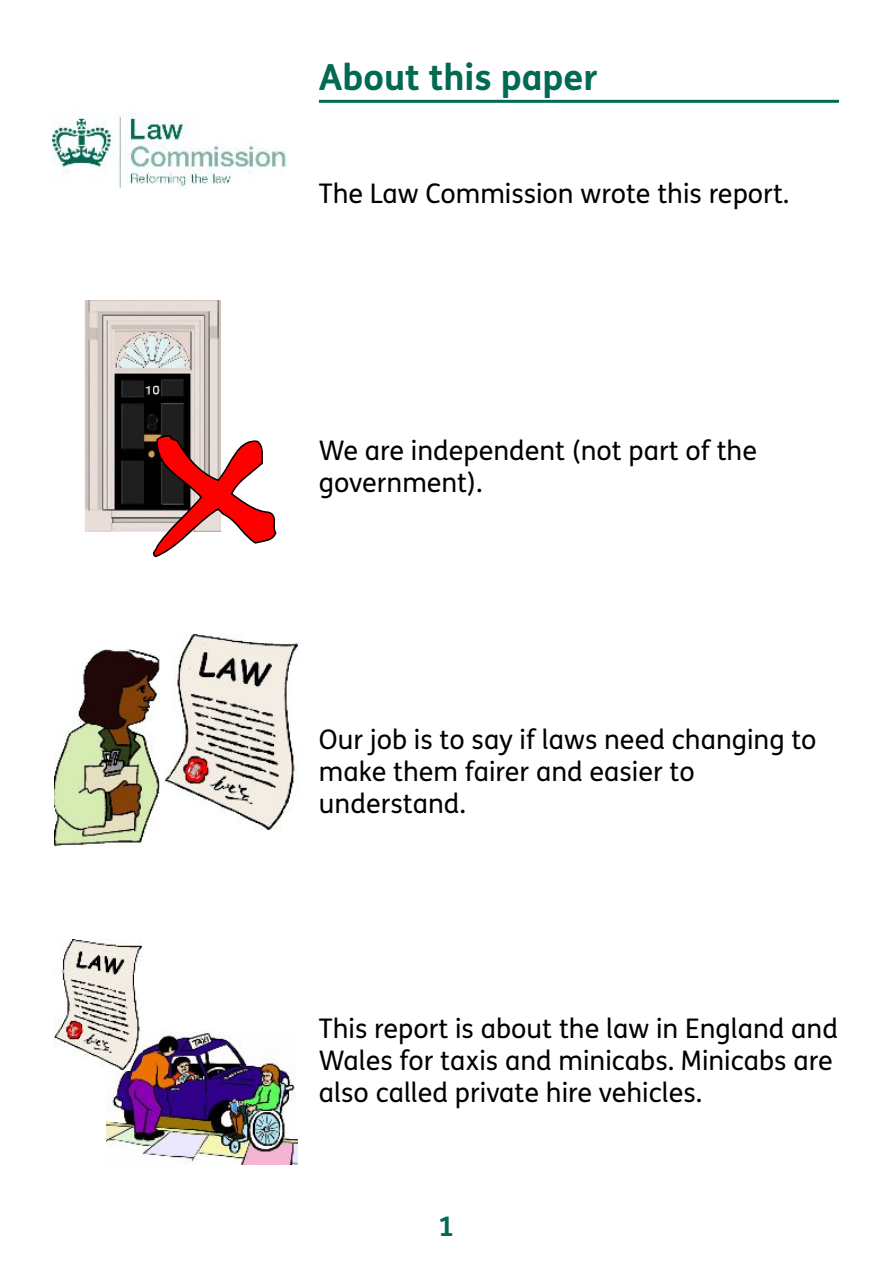
<style>
.page{position:relative;width:893px;height:1263px;background:#fff}
.page>*{position:absolute;margin:0;border:0;box-sizing:border-box;transform-origin:0 0}
.t1{font:700 36px "FS Me";color:#006a52}
.t2{font:27px/32.1px "FS Me";color:#000}
.t3{font:700 27px "FS Me";color:#006a52}
</style>
<div class="page">
<hr style="left:319px;top:100px;width:520px;height:3px;background:#006a52">
<img style="left:53px;top:111px;width:234px;height:78px">
<img style="left:107px;top:1031px;width:191px;height:133px">
<img style="left:54px;top:939px;width:89px;height:131px">
<img style="left:84px;top:300px;width:136px;height:231px">
<svg style="left:152px;top:434px;width:125px;height:124px"></svg>
<img style="left:164px;top:633px;width:134px;height:197px">
<img style="left:54px;top:649px;width:106px;height:197px">
<h1 class="t1" style="left:319px;top:63px;width:280px">About this paper</h1>
<p class="t2" style="left:319px;top:180px;width:472px">The Law Commission wrote this report.</p>
<p class="t2" style="left:319px;top:437px;width:440px">We are independent (not part of the government).</p>
<p class="t2" style="left:319px;top:726px;width:499px">Our job is to say if laws need changing to make them fairer and easier to understand.</p>
<p class="t2" style="left:319px;top:1015px;width:521px">This report is about the law in England and<br>Wales for taxis and minicabs. Minicabs are also called private hire vehicles.</p>
<p class="t3" style="left:438px;top:1216px;width:17px">1</p>
</div>
